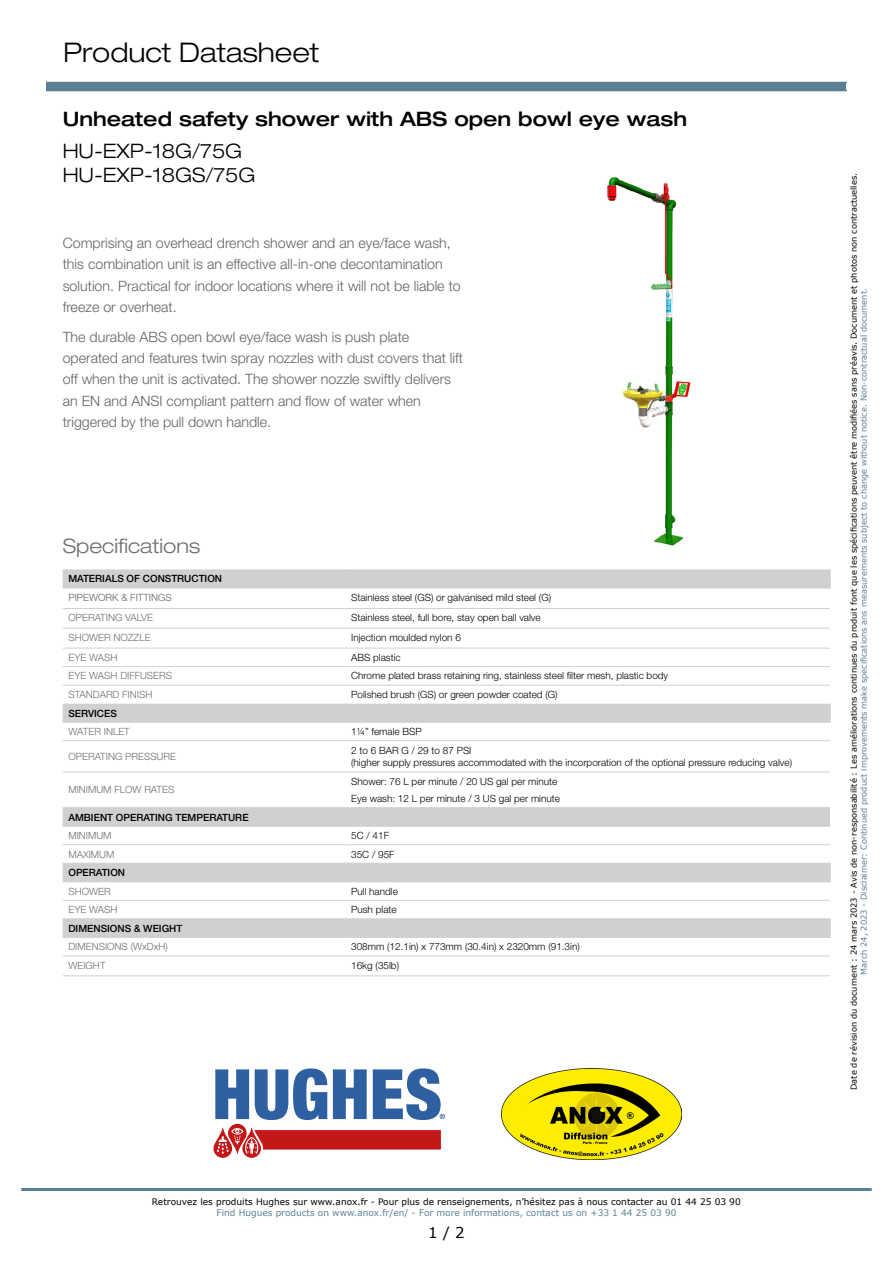
<style>
.page{position:relative;width:893px;height:1263px;background:#fff}
.page>*{position:absolute;margin:0;border:0;box-sizing:border-box;transform-origin:0 0}
.t1{font:300 expanded 27px "Helvetica Neue LT Std";color:#000}
.t2{font:500 expanded 19.95px/32.2px "Helvetica Neue LT Std";color:#000}
.t3{font:300 expanded 19.95px "Helvetica Neue LT Std";color:#000}
.t4{font:300 expanded 19.95px "Helvetica Neue LT Std";color:#706f6f}
.t5{font:15px "Verdana";color:#020203}
.t6{font:300 14.25px/21.3px "Helvetica Neue LT Std";color:#646363}
.t7{font:300 10.05px/12.9px "Helvetica Neue LT Std";color:#000}
.t8{font:300 10.05px/18.5px "Helvetica Neue LT Std";color:#706f6f}
.t9{font:500 10.05px/18.5px "Helvetica Neue LT Std";color:#000}
.t10{font:9px "Verdana";color:#000}
.t11{font:9px "Verdana";color:#5b8196}
.t12{font:8.25px "Verdana";color:#000}
.t13{font:8.25px "Verdana";color:#5b8196}
.s1{font-weight:300}
.s2{color:#717070}
.s3{font-weight:300;color:#646363}
.s4{font-weight:500;color:#000}
.s5{font-weight:300;color:#706f6f}
</style>
<div class="page">
<hr style="left:21px;top:1188px;width:851px;height:3px;background:#5b8196">
<div style="left:47px;top:82px;width:799px;height:9px;background:#5b7f95"></div>
<svg style="left:63px;top:569px;width:767px;height:368px"></svg>
<svg style="left:345px;top:569px;width:1px;height:18px"></svg>
<svg style="left:829px;top:569px;width:2px;height:18px"></svg>
<svg style="left:345px;top:704px;width:1px;height:18px"></svg>
<svg style="left:829px;top:704px;width:2px;height:18px"></svg>
<svg style="left:345px;top:864px;width:1px;height:17px"></svg>
<svg style="left:829px;top:864px;width:2px;height:17px"></svg>
<svg style="left:345px;top:919px;width:1px;height:18px"></svg>
<svg style="left:829px;top:919px;width:2px;height:18px"></svg>
<hr style="left:63px;top:937px;width:282px;height:1px;background:#d0d0d0">
<hr style="left:345px;top:937px;width:486px;height:1px;background:#d0d0d0">
<hr style="left:63px;top:955px;width:282px;height:1px;background:#d0d0d0">
<hr style="left:345px;top:955px;width:485px;height:1px;background:#d0d0d0">
<hr style="left:63px;top:975px;width:282px;height:1px;background:#d0d0d0">
<hr style="left:345px;top:975px;width:485px;height:1px;background:#d0d0d0">
<hr style="left:63px;top:807px;width:282px;height:1px;background:#d0d0d0">
<hr style="left:345px;top:807px;width:485px;height:1px;background:#d0d0d0">
<hr style="left:63px;top:826px;width:282px;height:1px;background:#d0d0d0">
<hr style="left:345px;top:826px;width:485px;height:1px;background:#d0d0d0">
<hr style="left:63px;top:587px;width:282px;height:1px;background:#d0d0d0">
<hr style="left:345px;top:587px;width:486px;height:1px;background:#d0d0d0">
<hr style="left:63px;top:722px;width:282px;height:1px;background:#d0d0d0">
<hr style="left:345px;top:722px;width:486px;height:1px;background:#d0d0d0">
<hr style="left:63px;top:881px;width:282px;height:1px;background:#d0d0d0">
<hr style="left:345px;top:881px;width:486px;height:1px;background:#d0d0d0">
<hr style="left:63px;top:608px;width:282px;height:1px;background:#d0d0d0">
<hr style="left:345px;top:608px;width:485px;height:1px;background:#d0d0d0">
<hr style="left:63px;top:628px;width:282px;height:1px;background:#d0d0d0">
<hr style="left:345px;top:628px;width:485px;height:1px;background:#d0d0d0">
<hr style="left:63px;top:648px;width:282px;height:1px;background:#d0d0d0">
<hr style="left:345px;top:648px;width:485px;height:1px;background:#d0d0d0">
<hr style="left:63px;top:666px;width:282px;height:1px;background:#d0d0d0">
<hr style="left:345px;top:666px;width:485px;height:1px;background:#d0d0d0">
<hr style="left:63px;top:685px;width:282px;height:1px;background:#d0d0d0">
<hr style="left:345px;top:685px;width:485px;height:1px;background:#d0d0d0">
<hr style="left:63px;top:740px;width:282px;height:1px;background:#d0d0d0">
<hr style="left:345px;top:740px;width:485px;height:1px;background:#d0d0d0">
<hr style="left:63px;top:772px;width:282px;height:1px;background:#d0d0d0">
<hr style="left:345px;top:772px;width:485px;height:1px;background:#d0d0d0">
<hr style="left:63px;top:844px;width:282px;height:1px;background:#d0d0d0">
<hr style="left:345px;top:844px;width:485px;height:1px;background:#d0d0d0">
<hr style="left:63px;top:863px;width:282px;height:1px;background:#d0d0d0">
<hr style="left:345px;top:863px;width:486px;height:1px;background:#d0d0d0">
<hr style="left:63px;top:900px;width:282px;height:1px;background:#d0d0d0">
<hr style="left:345px;top:900px;width:485px;height:1px;background:#d0d0d0">
<hr style="left:63px;top:918px;width:282px;height:1px;background:#d0d0d0">
<hr style="left:345px;top:918px;width:486px;height:1px;background:#d0d0d0">
<img style="left:607px;top:177px;width:84px;height:369px">
<svg style="left:213px;top:1068px;width:232px;height:90px"></svg>
<img style="left:501px;top:1069px;width:181px;height:90px">
<p class="t1" style="left:63px;top:36px;width:258px">Product Datasheet</p>
<p class="t2" style="left:63px;top:102px;width:626px">Unheated safety shower with ABS open bowl eye wash<br><span class="s1">HU-EXP-18G/75G</span></p>
<p class="t3" style="left:63px;top:163px;width:194px">HU-EXP-18GS/75G</p>
<p class="t6" style="left:63px;top:232px;width:400px">Comprising an overhead drench shower and an eye/face wash, this combination unit is an effective all-in-one decontamination solution. Practical for indoor locations where it will not be liable to freeze or overheat.</p>
<p class="t6" style="left:63px;top:326px;width:402px">The durable ABS open bowl eye/face wash is push plate operated and features twin spray nozzles with dust covers that lift off when the unit is activated. The shower nozzle swiftly delivers an EN and ANSI compliant pattern and flow of water when triggered by the pull down handle.</p>
<p class="t4" style="left:63px;top:534px;width:139px">Specifi<span class="s2">ca</span>tions</p>
<p class="t9" style="left:68px;top:569px;width:155px">MATERIALS OF CONSTRUCTION<br><span class="s3">PIPEWORK &amp; FITTINGS</span></p>
<p class="t7" style="left:351px;top:590px;width:201px">Stainless steel (GS) or galvanised mild steel (G)</p>
<p class="t8" style="left:68px;top:608px;width:86px">OPERATING VALVE</p>
<p class="t7" style="left:351px;top:611px;width:191px">Stainless steel, full bore, stay open ball valve</p>
<p class="t8" style="left:68px;top:628px;width:84px">SHOWER NOZZLE</p>
<p class="t7" style="left:351px;top:631px;width:111px">Injection moulded nylon 6</p>
<p class="t8" style="left:68px;top:648px;width:51px">EYE WASH</p>
<p class="t7" style="left:351px;top:651px;width:51px">ABS plastic</p>
<p class="t8" style="left:68px;top:666px;width:105px">EYE WASH DIFFUSERS</p>
<p class="t7" style="left:351px;top:669px;width:319px">Chrome plated brass retaining ring, stainless steel filter mesh, plastic body</p>
<p class="t8" style="left:68px;top:685px;width:85px">STANDARD FINISH</p>
<p class="t7" style="left:351px;top:688px;width:208px">Polished brush (GS) or green powder coated (G)</p>
<p class="t8" style="left:68px;top:703px;width:63px"><span class="s4">SERVICES<br></span>WATER INLET</p>
<p class="t7" style="left:351px;top:725px;width:72px">11/4” female BSP</p>
<p class="t8" style="left:68px;top:747px;width:109px">OPERATING PRESSURE</p>
<p class="t7" style="left:351px;top:743px;width:442px">2 to 6 BAR G / 29 to 87 PSI<br>(higher supply pressures accommodated with the incorporation of the optional pressure reducing valve)</p>
<p class="t8" style="left:68px;top:780px;width:107px">MINIMUM FLOW RATES</p>
<p class="t7" style="left:351px;top:772px;width:210px;line-height:17.1px">Shower: 76 L per minute / 20 US gal per minute<br>Eye wash: 12 L per minute / 3 US gal per minute</p>
<p class="t9" style="left:68px;top:808px;width:182px">AMBIENT OPERATING TEMPERATURE<br><span class="s5">MINIMUM</span></p>
<p class="t7" style="left:351px;top:829px;width:39px">5C / 41F</p>
<p class="t8" style="left:68px;top:844px;width:47px">MAXIMUM</p>
<p class="t7" style="left:351px;top:847px;width:45px">35C / 95F</p>
<p class="t9" style="left:68px;top:863px;width:58px">OPERATION<br><span class="s5">SHOWER</span></p>
<p class="t7" style="left:351px;top:884px;width:48px">Pull handle</p>
<p class="t8" style="left:68px;top:900px;width:51px">EYE WASH</p>
<p class="t7" style="left:351px;top:903px;width:47px">Push plate</p>
<p class="t9" style="left:68px;top:919px;width:115px">DIMENSIONS &amp; WEIGHT<br><span class="s5">DIMENSIONS (WxDxH)</span></p>
<p class="t7" style="left:351px;top:940px;width:230px">308mm (12.1in) x 773mm (30.4in) x 2320mm (91.3in)</p>
<p class="t8" style="left:68px;top:956px;width:39px">WEIGHT</p>
<p class="t7" style="left:351px;top:958px;width:49px">16kg (35lb)</p>
<p class="t10" style="left:152px;top:1195px;width:590px">Retrouvez les produits Hughes sur www.anox.fr - Pour plus de renseignements, n’hésitez pas à nous contacter au 01 44 25 03 90</p>
<p class="t11" style="left:217px;top:1207px;width:461px">Find Hugues products on www.anox.fr/en/ - For more informations, contact us on +33 1 44 25 03 90</p>
<h3 class="t5" style="left:428px;top:1222px;width:38px">1 / 2</h3>
<p class="t12" style="left:848px;top:1090px;width:918px;rotate:-90deg">Date de révision du document : 24 mars 2023 - Avis de non-responsabilité : Les améliorations continues du produit font que les spécifications peuvent être modifiées sans préavis. Document et photos non contractuelles.</p>
<p class="t13" style="left:858px;top:975px;width:688px;rotate:-90deg">March 24, 2023 - Disclaimer: Continued product improvements make specifications ans measurements subject to change without notice. Non-contractual document.</p>
</div>
